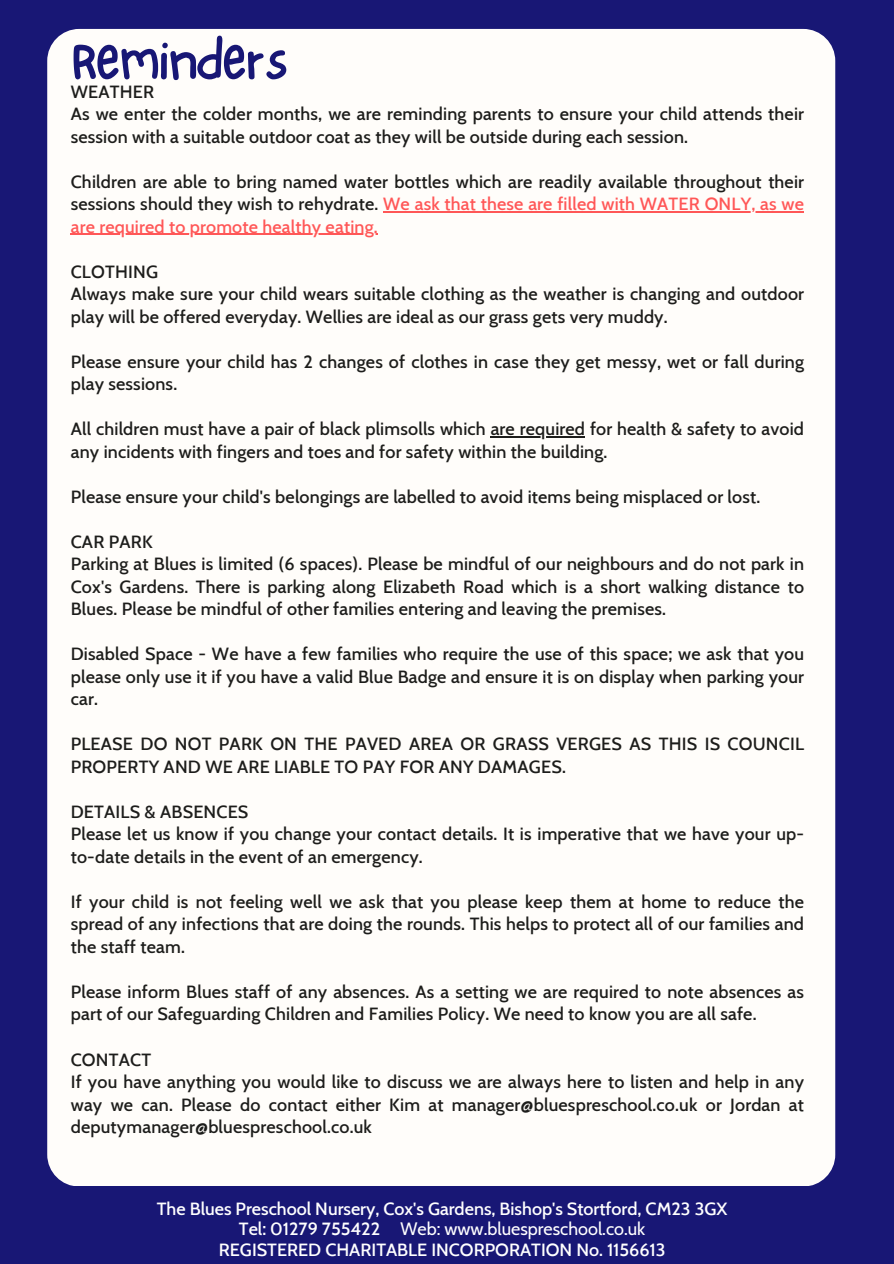
<style>
.page{position:relative;width:894px;height:1264px;background:#fff}
.page>*{position:absolute;margin:0;border:0;box-sizing:border-box;transform-origin:0 0}
.t1{font:56.25px "NF One Little Font Regular";letter-spacing:-.025em;color:#181775}
.t2{font:500 18px/22.5px "Cabin";letter-spacing:.01em;color:#1d1d1b}
.t3{font:500 18px "Cabin";color:#fff}
.t4{font:18px "Cabin";color:#fff}
.t5{font:500 18px "Cabin";letter-spacing:.01em;color:#ff5757}
.s1{color:#ff5757}
.s2{font-weight:500}
</style>
<div class="page">
<div style="left:0;top:0;width:893px;height:1263px;background:#181775"></div>
<div style="left:47px;top:29px;width:788px;height:1156px;background:#fffdfa;border-radius:32px"></div>
<hr style="left:383px;top:211px;width:421px;height:1px;background:#ff5757">
<hr style="left:71px;top:234px;width:307px;height:1px;background:#ff5757">
<hr style="left:490px;top:436px;width:95px;height:1px;background:#1d1d1b">
<h1 class="t1" style="left:71px;top:27px;width:218px">Reminders</h1>
<h3 class="t2" style="left:71px;top:80px;width:734px">WEATHER<br>As we enter the colder months, we are reminding parents to ensure your child attends their session with a suitable outdoor coat as they will be outside during each session.</h3>
<h3 class="t2" style="left:71px;top:170px;width:734px">Children are able to bring named water bottles which are readily available throughout their sessions should they wish to rehydrate. <span class="s1">We ask that these are filled with WATER ONLY, as we</span></h3>
<h3 class="t5" style="left:71px;top:215px;width:308px">are required to promote healthy eating.</h3>
<h3 class="t2" style="left:71px;top:260px;width:734px">CLOTHING<br>Always make sure your child wears suitable clothing as the weather is changing and outdoor play will be offered everyday. Wellies are ideal as our grass gets very muddy.</h3>
<h3 class="t2" style="left:71px;top:350px;width:734px">Please ensure your child has 2 changes of clothes in case they get messy, wet or fall during play sessions.</h3>
<h2 class="t2" style="left:71px;top:417px;width:734px">All children must have a pair of black plimsolls which are required for health &amp; safety to avoid</h2>
<h3 class="t2" style="left:71px;top:440px;width:538px">any incidents with fingers and toes and for safety within the building.</h3>
<h3 class="t2" style="left:71px;top:485px;width:691px">Please ensure your child's belongings are labelled to avoid items being misplaced or lost.</h3>
<h3 class="t2" style="left:71px;top:530px;width:734px">CAR PARK<br>Parking at Blues is limited (6 spaces). Please be mindful of our neighbours and do not park in Cox's Gardens. There is parking along Elizabeth Road which is a short walking distance to Blues. Please be mindful of other families entering and leaving the premises.</h3>
<h3 class="t2" style="left:71px;top:642px;width:734px;text-align:justify">Disabled Space - We have a few families who require the use of this space; we ask that you please only use it if you have a valid Blue Badge and ensure it is on display when parking your car.</h3>
<h3 class="t2" style="left:71px;top:732px;width:734px">PLEASE DO NOT PARK ON THE PAVED AREA OR GRASS VERGES AS THIS IS COUNCIL<br>PROPERTY AND WE ARE LIABLE TO PAY FOR ANY DAMAGES.</h3>
<p class="t2" style="left:71px;top:800px;width:734px">DETAILS &amp; ABSENCES<br>Please let us know if you change your contact details. It is imperative that we have your up&shy;to-date details in the event of an emergency.</p>
<p class="t2" style="left:71px;top:890px;width:734px;text-align:justify">If your child is not feeling well we ask that you please keep them at home to reduce the spread of any infections that are doing the rounds. This helps to protect all of our families and the staff team.</p>
<p class="t2" style="left:71px;top:980px;width:734px">Please inform Blues staff of any absences. As a setting we are required to note absences as part of our Safeguarding Children and Families Policy. We need to know you are all safe.</p>
<p class="t2" style="left:71px;top:1047px;width:734px">CONTACT<br>If you have anything you would like to discuss we are always here to listen and help in any way we can. Please do contact either Kim at manager@bluespreschool.co.uk or Jordan at deputymanager@bluespreschool.co.uk</p>
<h3 class="t3" style="left:157px;top:1197px;width:572px">The Blues Preschool Nursery, Cox's Gardens, Bishop's Stortford, CM23 3GX</h3>
<h3 class="t4" style="left:239px;top:1217px;width:408px"><span class="s2">Tel: 01279 755422</span> Web: www.bluespreschool.co.uk</h3>
<h3 class="t3" style="left:219px;top:1238px;width:448px">REGISTERED CHARITABLE INCORPORATION No. 1156613</h3>
</div>
